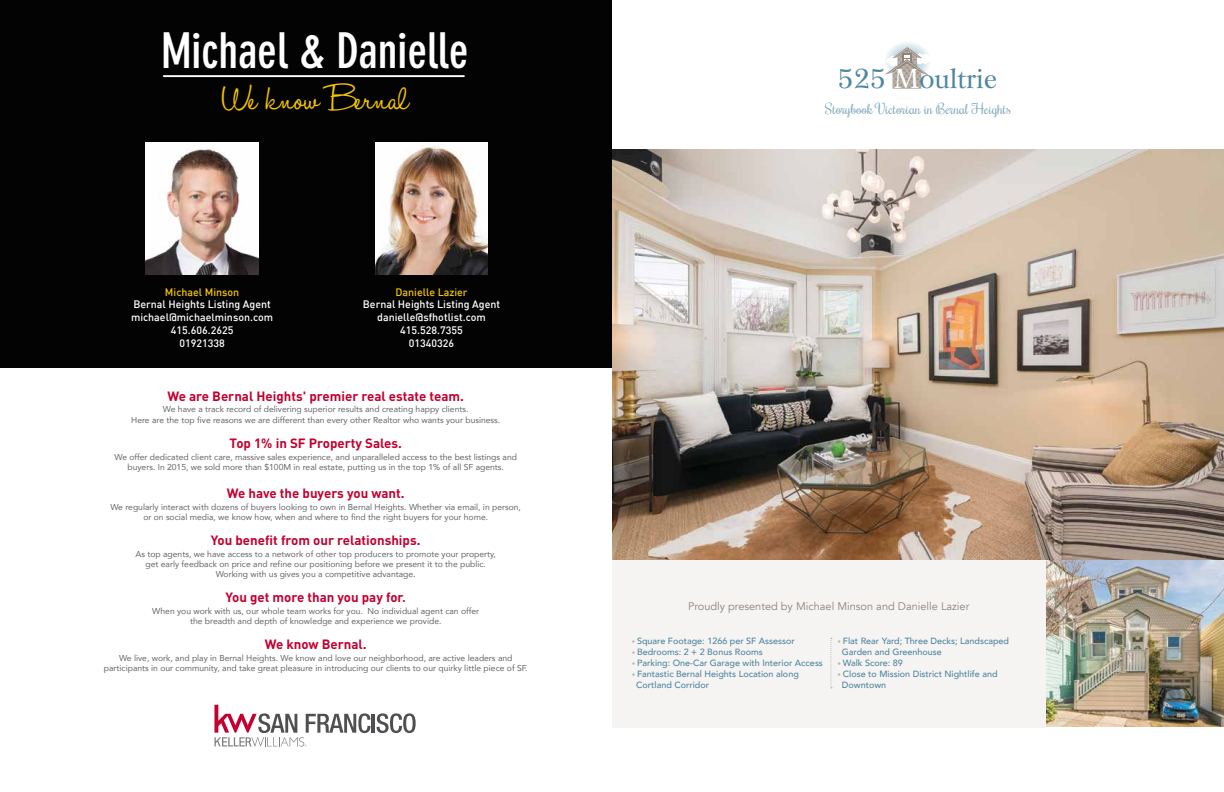
<style>
.page{position:relative;width:1224px;height:792px;background:#fff}
.page>*{position:absolute;margin:0;border:0;box-sizing:border-box;transform-origin:0 0}
.t1{font:700 condensed 48.6px "DIN Neuzeit Grotesk";color:#fff}
.t2{font:41.6px "Halo Handletter";color:#f5c400}
.t3{font:27.4px "Wilke";color:#4f86a0}
.t4{font:14px "Rochester";color:#7ca6ba}
.t5{font:700 13.3px "DIN";color:#c3002f}
.t6{font:11px "Avenir";color:#8e8279}
.t7{font:500 10.6px/12.8px "DI Nbek";color:#fff;text-align:center}
.t8{font:500 10.6px "DI Nbek";color:#f5c400}
.t9{font:500 9px/10.8px "Avenir";color:#4f86a0}
.t10{font:8.6px/10.3px "Avenir";color:#646569;text-align:center}
.s1{color:#b03225}
.s2{color:#fff}
.s3{font-size:7px;color:#c1b8af}
</style>
<div class="page">
<img style="left:1045px;top:559px;width:179px;height:167px">
<div style="left:612px;top:559px;width:433px;height:168px;background:#f6f4f3"></div>
<svg style="left:830px;top:638px;width:2px;height:50px"></svg>
<img style="left:612px;top:150px;width:612px;height:409px">
<svg style="left:885px;top:42px;width:45px;height:47px"></svg>
<div style="left:0;top:0;width:612px;height:368px;background:#030303"></div>
<img style="left:146px;top:143px;width:112px;height:132px">
<img style="left:375px;top:143px;width:113px;height:132px">
<svg style="left:214px;top:705px;width:156px;height:42px"></svg>
<hr style="left:372px;top:714px;width:3px;height:19px;background:#4f4e50">
<svg style="left:377px;top:713px;width:39px;height:20px"></svg>
<hr style="left:164px;top:75px;width:300px;height:2px;background:#fff">
<h1 class="t1" style="left:161px;top:23px;width:309px">Michael &amp; Danielle</h1>
<h2 class="t2" style="left:223px;top:71px;width:188px">We know Bernal</h2>
<p class="t8" style="left:165px;top:288px;width:76px">Michael Minson</p>
<p class="t7" style="left:131px;top:299px;width:144px">Bernal Heights Listing Agent michael@michaelminson.com<br>415.606.2625<br>01921338</p>
<p class="t8" style="left:395px;top:288px;width:74px">Danielle Lazier</p>
<p class="t7" style="left:363px;top:299px;width:139px">Bernal Heights Listing Agent danielle@sfhotlist.com<br>415.528.7355<br>01340326</p>
<h3 class="t5" style="left:168px;top:392px;width:298px">We are Bernal Heights' premier real estate team.</h3>
<p class="t10" style="left:131px;top:403px;width:371px;line-height:11.4px">We have a track record of delivering superior results and creating happy clients.<br>Here are the top five reasons we are different than every other Realtor who wants your business.</p>
<h3 class="t5" style="left:230px;top:439px;width:174px">Top 1% in SF Property Sales.</h3>
<p class="t10" style="left:115px;top:452px;width:404px">We offer dedicated client care, massive sales experience, and unparalleled access to the best listings and buyers. In 2015, we sold more than $100M in real estate, putting us in the top 1% of all SF agents.</p>
<h3 class="t5" style="left:227px;top:489px;width:179px">We have the buyers you want.</h3>
<p class="t10" style="left:110px;top:502px;width:412px">We regularly interact with dozens of buyers looking to own in Bernal Heights. Whether via email, in person, or on social media, we know how, when and where to find the right buyers for your home.</p>
<h3 class="t5" style="left:211px;top:536px;width:211px">You benefit from our relationships.</h3>
<p class="t10" style="left:135px;top:549px;width:362px">As top agents, we have access to a network of other top producers to promote your property, get early feedback on price and refine our positioning before we present it to the public.<br>Working with us gives you a competitive advantage.</p>
<h3 class="t5" style="left:226px;top:593px;width:182px">You get more than you pay for<span class="s1">.</span></h3>
<p class="t10" style="left:152px;top:606px;width:328px">When you work with us, our whole team works for you. No individual agent can offer the breadth and depth of knowledge and experience we provide.</p>
<h3 class="t5" style="left:265px;top:640px;width:103px">We know Bernal.</h3>
<p class="t10" style="left:104px;top:653px;width:425px">We live, work, and play in Bernal Heights. We know and love our neighborhood, are active leaders and participants in our community, and take great pleasure in introducing our clients to our quirky little piece of SF.</p>
<h3 class="t3" style="left:837px;top:63px;width:161px">525 <span class="s2">M</span>oultrie</h3>
<h3 class="t4" style="left:825px;top:102px;width:187px">Storybook Victorian in Bernal Heights</h3>
<p class="t6" style="left:688px;top:602px;width:283px">Proudly presented by Michael Minson and Danielle Lazier</p>
<p class="t9" style="left:632px;top:637px;width:165px"><span class="s3">•</span> Square Footage: 1266 per SF Assessor</p>
<p class="t9" style="left:632px;top:648px;width:133px"><span class="s3">•</span> Bedrooms: 2 + 2 Bonus Rooms</p>
<p class="t9" style="left:632px;top:658px;width:193px"><span class="s3">•</span> Parking: One-Car Garage with Interior Access</p>
<p class="t9" style="left:636px;top:669px;width:164px;text-indent:-5px"><span class="s3">•</span> Fantastic Bernal Heights Location along<br>Cortland Corridor</p>
<p class="t9" style="left:842px;top:637px;width:169px;text-indent:-5px"><span class="s3">•</span> Flat Rear Yard; Three Decks; Landscaped<br>Garden and Greenhouse</p>
<p class="t9" style="left:837px;top:658px;width:67px"><span class="s3">•</span> Walk Score: 89</p>
<p class="t9" style="left:842px;top:669px;width:157px;text-indent:-5px"><span class="s3">•</span> Close to Mission District Nightlife and<br>Downtown</p>
</div>
